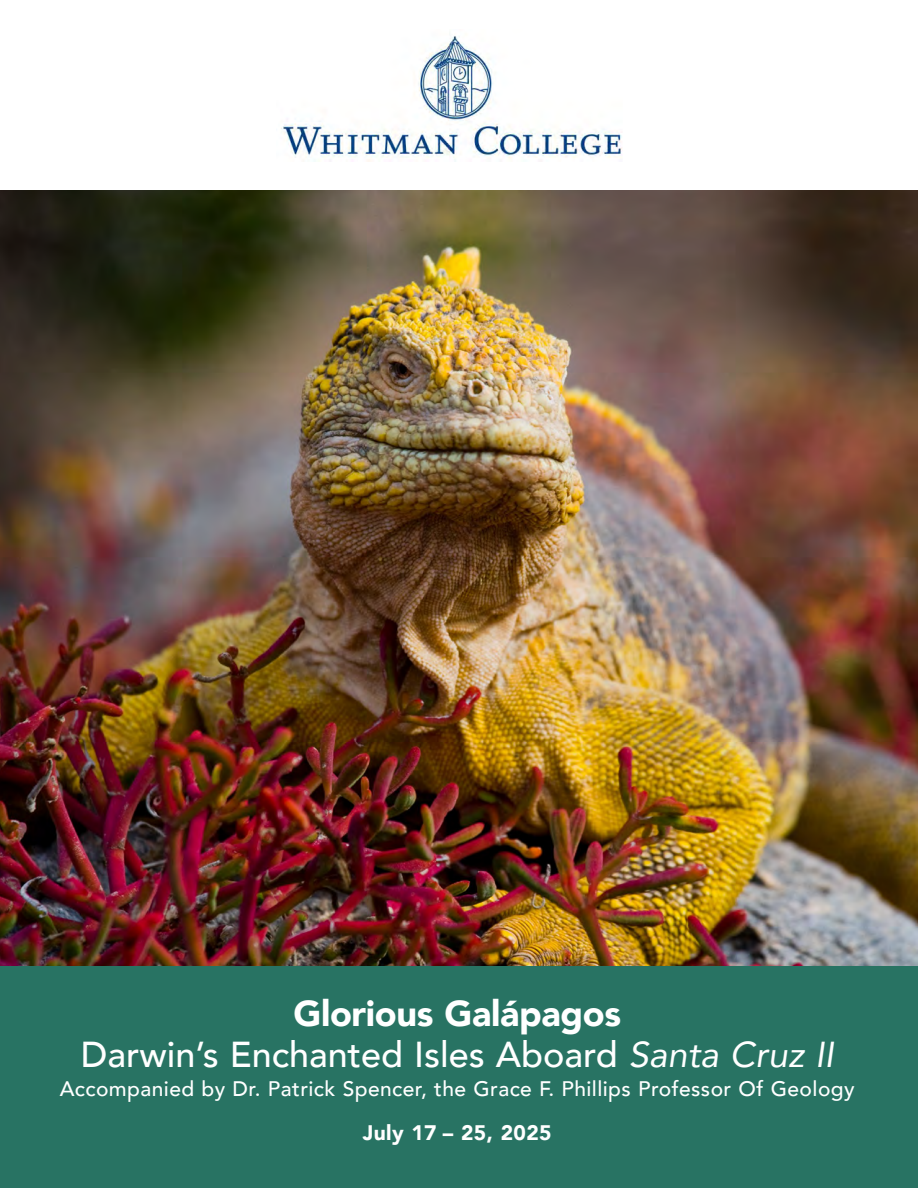
<style>
.page{position:relative;width:918px;height:1188px;background:#fff}
.page>*{position:absolute;margin:0;border:0;box-sizing:border-box;transform-origin:0 0}
.t1{font:500 36px/40.5px "Avenir";color:#fff;text-align:center}
.t2{font:500 21px "Avenir";letter-spacing:.02em;color:#fff}
.t3{font:900 21px "Avenir";letter-spacing:.02em;color:#fff}
.s1{font-weight:900}
.s2{font-weight:400;font-style:italic}
</style>
<div class="page">
<img style="left:0;top:190px;width:918px;height:777px">
<div style="left:0;top:967px;width:918px;height:221px;background:#287363"></div>
<img style="left:281px;top:36px;width:341px;height:126px">
<h1 class="t1" style="left:81px;top:992px;width:755px"><span class="s1">Glorious Galápagos<br></span>Darwin’s Enchanted Isles Aboard <span class="s2">Santa Cruz II</span></h1>
<p class="t2" style="left:60px;top:1071px;width:796px">Accompanied by Dr. Patrick Spencer, the Grace F. Phillips Professor Of Geology</p>
<p class="t3" style="left:363px;top:1115px;width:190px">July 17 – 25, 2025</p>
</div>
